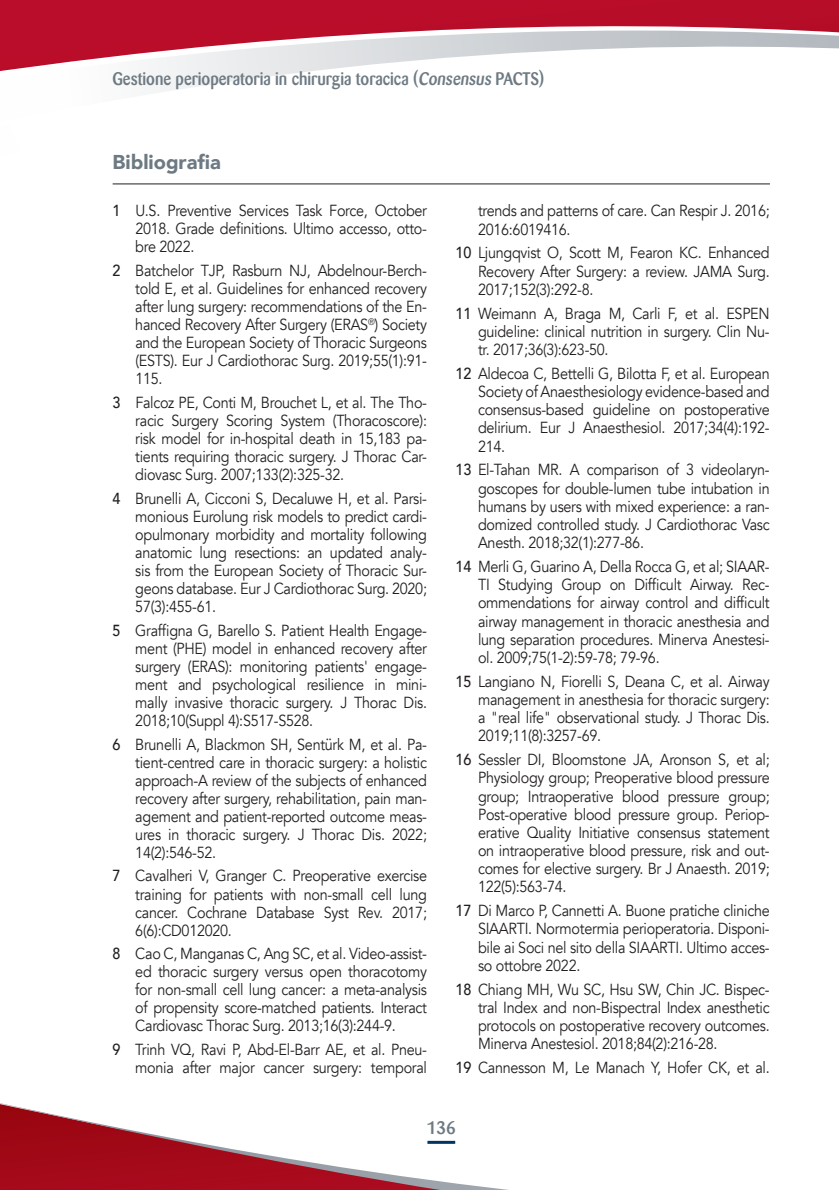
<style>
.page{position:relative;width:839px;height:1190px;background:#fff}
.page>*{position:absolute;margin:0;border:0;box-sizing:border-box;transform-origin:0 0}
.t1{font:900 20px "Avenir";color:#6e7a83}
.t2{font:500 18px "Barmeno";color:#6e7a83;scale:.9 1}
.t3{font:500 18px "Barmeno";color:#6e7a83}
.t4{font:16px/18px "Avenir";letter-spacing:-.02em;color:#231f20;text-align:justify;scale:.9 1}
.s1{font-weight:500}
</style>
<div class="page">
<div style="left:0;top:1114px;width:48px;height:76px;background:#a00816"></div>
<img style="left:0;top:1103px;width:48px;height:11px">
<svg style="left:0;top:0;width:839px;height:185px"></svg>
<svg style="left:48px;top:1113px;width:460px;height:77px"></svg>
<hr style="left:113px;top:184px;width:657px;height:1px;background:#231f20">
<p class="t2" style="left:113px;top:68px;width:481px">Gestione perioperatoria in chirurgia toracica (Consensus PACTS)</p>
<p class="t1" style="left:113px;top:145px;width:110px">Bibliografia</p>
<p class="t4" style="left:135px;top:202px;width:326px;text-indent:-23px"><span class="s1">1</span> U.S. Preventive Services Task Force, October 2018. Grade definitions. Ultimo accesso, otto&shy;bre 2022.</p>
<p class="t4" style="left:135px;top:262px;width:326px;text-indent:-23px"><span class="s1">2</span> Batchelor TJP, Rasburn NJ, Abdelnour-Berch&shy;told E, et al. Guidelines for enhanced recovery after lung surgery: recommendations of the En&shy;hanced Recovery After Surgery (ERAS<sup>®</sup>) Society and the European Society of Thoracic Surgeons (ESTS). Eur J Cardiothorac Surg. 2019;55(1):91- 115.</p>
<p class="t4" style="left:135px;top:394px;width:326px;text-indent:-23px"><span class="s1">3</span> Falcoz PE, Conti M, Brouchet L, et al. The Tho&shy;racic Surgery Scoring System (Thoracoscore): risk model for in-hospital death in 15,183 pa&shy;tients requiring thoracic surgery. J Thorac Car&shy;diovasc Surg. 2007;133(2):325-32.</p>
<p class="t4" style="left:135px;top:490px;width:326px;text-indent:-23px"><span class="s1">4</span> Brunelli A, Cicconi S, Decaluwe H, et al. Parsi&shy;monious Eurolung risk models to predict cardi&shy;opulmonary morbidity and mortality following anatomic lung resections: an updated analy&shy;sis from the European Society of Thoracic Sur&shy;geons database. Eur J Cardiothorac Surg. 2020; 57(3):455-61.</p>
<p class="t4" style="left:135px;top:621px;width:326px;text-indent:-23px"><span class="s1">5</span> Graffigna G, Barello S. Patient Health Engage&shy;ment (PHE) model in enhanced recovery after surgery (ERAS): monitoring patients' engage&shy;ment and psychological resilience in mini&shy;mally invasive thoracic surgery. J Thorac Dis.<br>2018;10(Suppl 4):S517-S528.</p>
<p class="t4" style="left:135px;top:735px;width:326px;text-indent:-23px"><span class="s1">6</span> Brunelli A, Blackmon SH, Sentürk M, et al. Pa&shy;tient-centred care in thoracic surgery: a holistic approach-A review of the subjects of enhanced recovery after surgery, rehabilitation, pain man&shy;agement and patient-reported outcome meas&shy;ures in thoracic surgery. J Thorac Dis. 2022; 14(2):546-52.</p>
<p class="t4" style="left:135px;top:867px;width:326px;text-indent:-23px"><span class="s1">7</span> Cavalheri V, Granger C. Preoperative exercise training for patients with non-small cell lung cancer. Cochrane Database Syst Rev. 2017; 6(6):CD012020.</p>
<p class="t4" style="left:135px;top:945px;width:326px;text-indent:-23px"><span class="s1">8</span> Cao C, Manganas C, Ang SC, et al. Video-assist&shy;ed thoracic surgery versus open thoracotomy for non-small cell lung cancer: a meta-analysis of propensity score-matched patients. Interact Cardiovasc Thorac Surg. 2013;16(3):244-9.</p>
<p class="t4" style="left:113px;top:1041px;width:351px;text-align:right"><span class="s1">9</span> Trinh VQ, Ravi P, Abd-El-Barr AE, et al. Pneu&shy;monia after major cancer surgery: temporal</p>
<p class="t4" style="left:478px;top:202px;width:326px">trends and patterns of care. Can Respir J. 2016;<br>2016:6019416.</p>
<p class="t4" style="left:478px;top:244px;width:326px;text-indent:-23px"><span class="s1">10</span> Ljungqvist O, Scott M, Fearon KC. Enhanced Recovery After Surgery: a review. JAMA Surg.<br>2017;152(3):292-8.</p>
<p class="t4" style="left:478px;top:304px;width:326px;text-indent:-23px"><span class="s1">11</span> Weimann A, Braga M, Carli F, et al. ESPEN guideline: clinical nutrition in surgery. Clin Nu&shy;tr. 2017;36(3):623-50.</p>
<p class="t4" style="left:478px;top:364px;width:326px;text-indent:-23px"><span class="s1">12</span> Aldecoa C, Bettelli G, Bilotta F, et al. European Society of Anaesthesiology evidence-based and consensus-based guideline on postoperative delirium. Eur J Anaesthesiol. 2017;34(4):192- 214.</p>
<p class="t4" style="left:478px;top:461px;width:326px;text-indent:-23px"><span class="s1">13</span> El-Tahan MR. A comparison of 3 videolaryn&shy;goscopes for double-lumen tube intubation in humans by users with mixed experience: a ran&shy;domized controlled study. J Cardiothorac Vasc Anesth. 2018;32(1):277-86.</p>
<p class="t4" style="left:478px;top:558px;width:326px;text-indent:-23px"><span class="s1">14</span> Merli G, Guarino A, Della Rocca G, et al; SIAAR-TI Studying Group on Difficult Airway. Rec&shy;ommendations for airway control and difficult airway management in thoracic anesthesia and lung separation procedures. Minerva Anestesi&shy;ol. 2009;75(1-2):59-78; 79-96.</p>
<p class="t4" style="left:478px;top:672px;width:326px;text-indent:-23px"><span class="s1">15</span> Langiano N, Fiorelli S, Deana C, et al. Airway management in anesthesia for thoracic surgery: a "real life" observational study. J Thorac Dis.<br>2019;11(8):3257-69.</p>
<p class="t4" style="left:478px;top:751px;width:326px;text-indent:-23px"><span class="s1">16</span> Sessler DI, Bloomstone JA, Aronson S, et al; Physiology group; Preoperative blood pressure group; Intraoperative blood pressure group; Post-operative blood pressure group. Periop&shy;erative Quality Initiative consensus statement on intraoperative blood pressure, risk and out&shy;comes for elective surgery. Br J Anaesth. 2019; 122(5):563-74.</p>
<p class="t4" style="left:478px;top:902px;width:326px;text-indent:-23px"><span class="s1">17</span> Di Marco P, Cannetti A. Buone pratiche cliniche SIAARTI. Normotermia perioperatoria. Disponi&shy;bile ai Soci nel sito della SIAARTI. Ultimo acces&shy;so ottobre 2022.</p>
<p class="t4" style="left:478px;top:980px;width:326px;text-indent:-23px"><span class="s1">18</span> Chiang MH, Wu SC, Hsu SW, Chin JC. Bispec&shy;tral Index and non-Bispectral Index anesthetic protocols on postoperative recovery outcomes.<br>Minerva Anestesiol. 2018;84(2):216-28.</p>
<p class="t4" style="left:455px;top:1059px;width:351px"><span class="s1">19</span> Cannesson M, Le Manach Y, Hofer CK, et al.</p>
<p class="t3" style="left:427px;top:1117px;width:31px">136</p>
</div>
